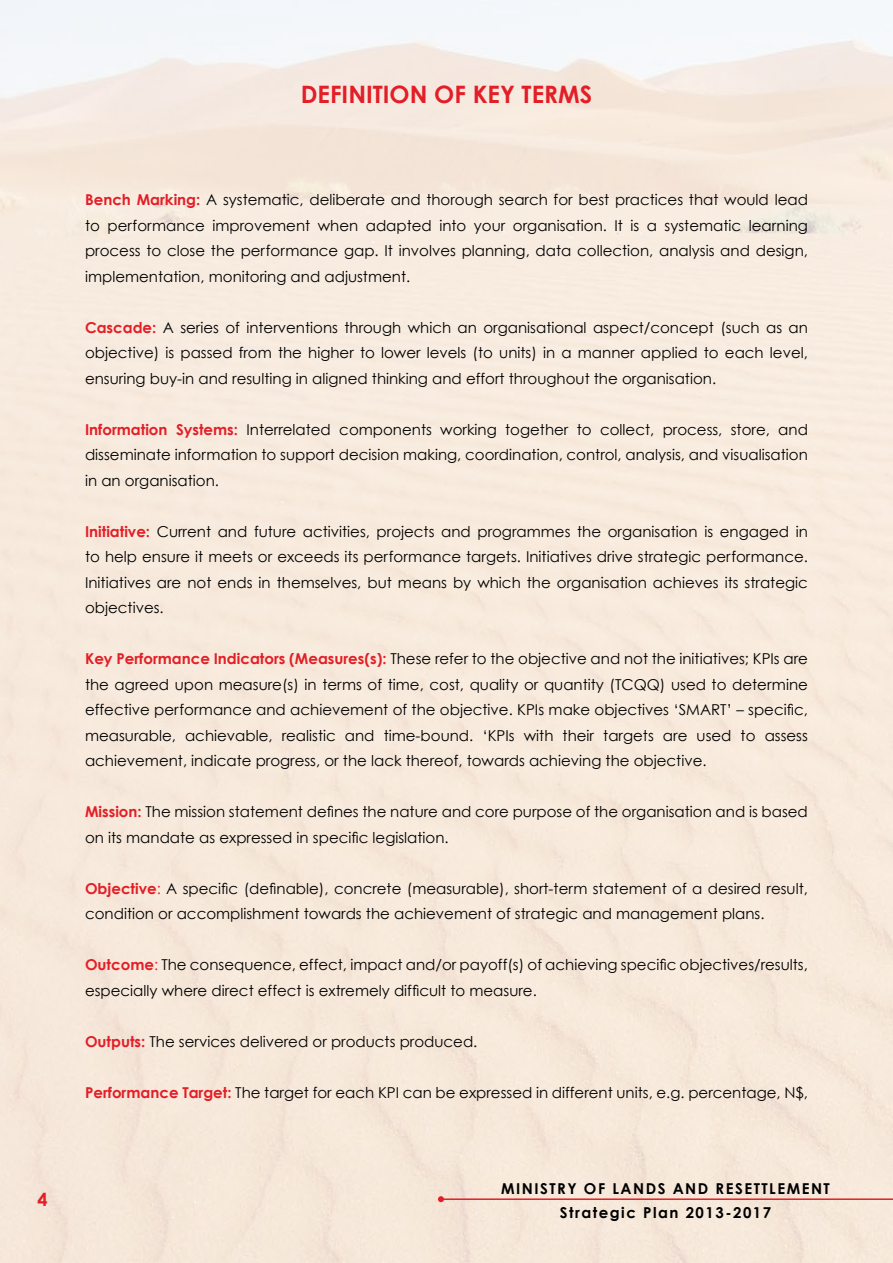
<style>
.page{position:relative;width:893px;height:1263px;background:#fff}
.page>*{position:absolute;margin:0;border:0;box-sizing:border-box;transform-origin:0 0}
.t1{font:700 24px "Century Gothic";color:#e31e26}
.t2{font:700 18px "Century Gothic";color:#e31e26}
.t3{font:15px/25.5px "Century Gothic";color:#000;text-align:justify}
.t4{font:700 15px/23.9px "Century Gothic";letter-spacing:.1em;color:#000;text-align:center}
.s1{font-weight:700;color:#e31e26}
.s2{color:#e31e26}
</style>
<div class="page">
<hr style="left:441px;top:1198px;width:452px;height:2px;background:#e31e26">
<svg style="left:438px;top:1196px;width:6px;height:6px"></svg>
<h1 class="t1" style="left:301px;top:79px;width:14px">definition</h1>
<h1 class="t1" style="left:434px;top:79px;width:103px">of key terms</h1>
<p class="t3" style="left:85px;top:187px;width:724px"><span class="s1">Bench Marking:</span> A systematic, deliberate and thorough search for best practices that would lead to performance improvement when adapted into your organisation. It is a systematic learning process to close the performance gap. It involves planning, data collection, analysis and design, implementation, monitoring and adjustment.</p>
<p class="t3" style="left:85px;top:314px;width:724px"><span class="s1">Cascade:</span> A series of interventions through which an organisational aspect/concept (such as an objective) is passed from the higher to lower levels (to units) in a manner applied to each level, ensuring buy-in and resulting in aligned thinking and effort throughout the organisation.</p>
<p class="t3" style="left:85px;top:416px;width:724px"><span class="s1">Information Systems:</span> Interrelated components working together to collect, process, store, and disseminate information to support decision making, coordination, control, analysis, and visualisation in an organisation.</p>
<p class="t3" style="left:85px;top:518px;width:724px"><span class="s1">Initiative:</span> Current and future activities, projects and programmes the organisation is engaged in to help ensure it meets or exceeds its performance targets. Initiatives drive strategic performance.<br>Initiatives are not ends in themselves, but means by which the organisation achieves its strategic objectives.</p>
<p class="t3" style="left:85px;top:646px;width:724px"><span class="s1">Key Performance Indicators (Measures(s):</span> These refer to the objective and not the initiatives; KPIs are the agreed upon measure(s) in terms of time, cost, quality or quantity (TCQQ) used to determine effective performance and achievement of the objective. KPIs make objectives ‘SMART’ – specific, measurable, achievable, realistic and time-bound. ‘KPIs with their targets are used to assess achievement, indicate progress, or the lack thereof, towards achieving the objective.</p>
<p class="t3" style="left:85px;top:799px;width:724px"><span class="s1">Mission:</span> The mission statement defines the nature and core purpose of the organisation and is based on its mandate as expressed in specific legislation.</p>
<p class="t3" style="left:85px;top:875px;width:724px"><span class="s1">Objective</span><span class="s2">:</span> A specific (definable), concrete (measurable), short-term statement of a desired result, condition or accomplishment towards the achievement of strategic and management plans.</p>
<p class="t3" style="left:85px;top:952px;width:724px"><span class="s1">Outcome</span><span class="s2">:</span> The consequence, effect, impact and/or payoff(s) of achieving specific objectives/results, especially where direct effect is extremely difficult to measure.</p>
<p class="t3" style="left:85px;top:1028px;width:394px"><span class="s1">Outputs:</span> The services delivered or products produced.</p>
<p class="t3" style="left:85px;top:1079px;width:724px"><span class="s1">Performance Target:</span> The target for each KPI can be expressed in different units, e.g. percentage, N$,</p>
<p class="t2" style="left:37px;top:1188px;width:12px">4</p>
<p class="t4" style="left:501px;top:1176px;width:330px">MINISTRY OF LANDS AND RESETTLEMENT<br>Strategic Plan 2013-2017</p>
</div>
